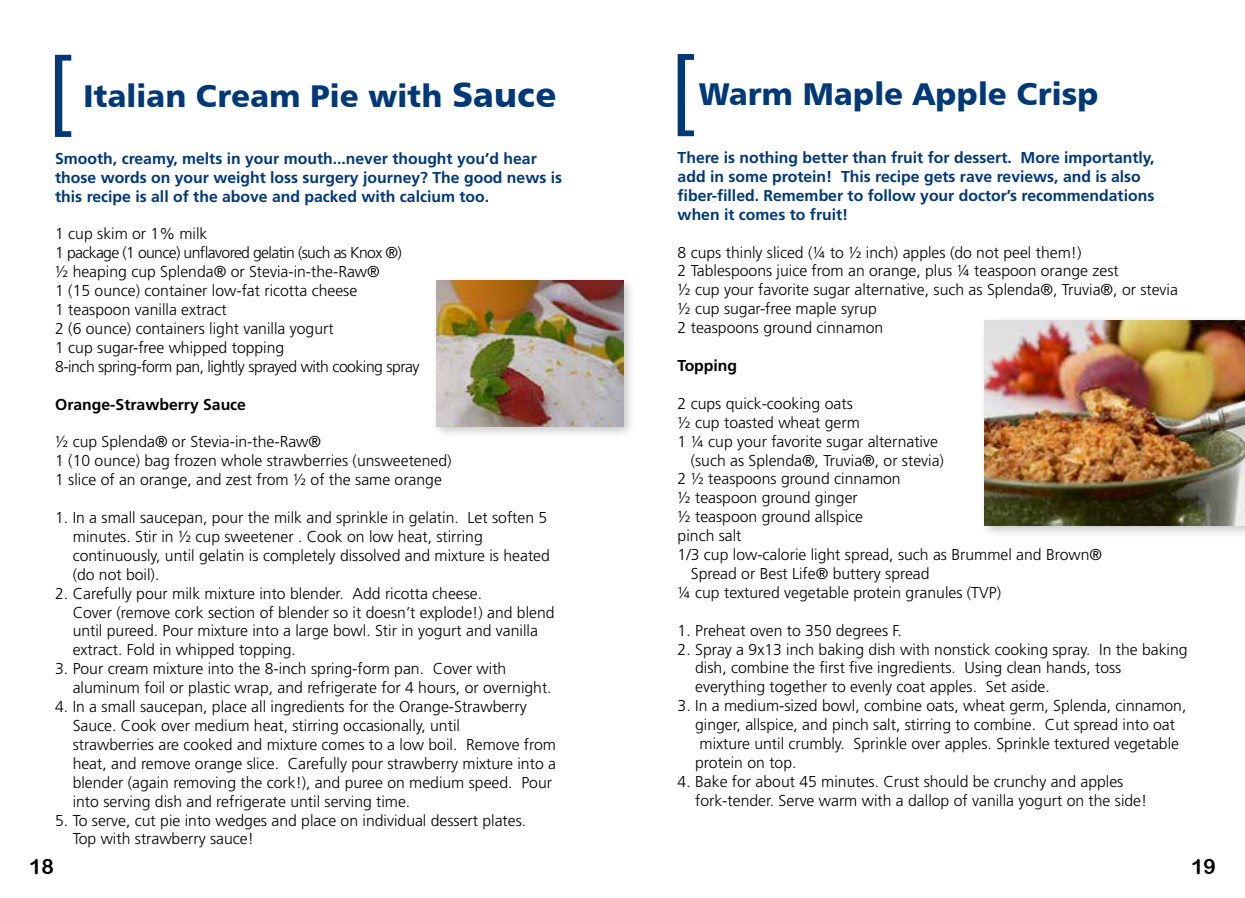
<style>
.page{position:relative;width:1245px;height:898px;background:#fff}
.page>*{position:absolute;margin:0;border:0;box-sizing:border-box;transform-origin:0 0}
.t1{font:92.75px "Humanist 777 BT Roman B";color:#003878}
.t2{font:31.5px "Humanist 777 BT Black B";color:#003878}
.t3{font:21px "Arial Rounded MT Bold";color:#000}
.t4{font:300 15.75px/18.9px "Frutiger LT Std";color:#000}
.t5{font:700 15.75px/18.9px "Frutiger LT Std";color:#003878}
.t6{font:700 15.75px "Frutiger LT Std";color:#000}
.s1{font-size:34.82px}
</style>
<div class="page">
<div style="left:978px;top:315px;width:266px;height:224px;background:#000;opacity:.23"></div>
<img style="left:984px;top:321px;width:260px;height:205px">
<div style="left:430px;top:275px;width:206px;height:165px;background:#000;opacity:.23"></div>
<img style="left:436px;top:281px;width:187px;height:145px">
<h1 class="t1" style="left:46px;top:35px;width:32px">[</h1>
<h1 class="t1" style="left:669px;top:34px;width:32px">[</h1>
<h2 class="t2" style="left:83px;top:76px;width:474px">Italian Cream Pie with <span class="s1">Sauce</span></h2>
<h2 class="t2" style="left:698px;top:73px;width:401px">Warm Maple Apple Crisp</h2>
<p class="t5" style="left:55px;top:149px;width:508px">Smooth, creamy, melts in your mouth...never thought you’d hear those words on your weight loss surgery journey? The good news is this recipe is all of the above and packed with calcium too.</p>
<p class="t4" style="left:55px;top:225px;width:366px">1 cup skim or 1% milk<br>1 package (1 ounce) unflavored gelatin (such as Knox ®)<br>½ heaping cup Splenda® or Stevia-in-the-Raw®<br>1 (15 ounce) container low-fat ricotta cheese<br>1 teaspoon vanilla extract<br>2 (6 ounce) containers light vanilla yogurt<br>1 cup sugar-free whipped topping<br>8-inch spring-form pan, lightly sprayed with cooking spray</p>
<p class="t6" style="left:55px;top:395px;width:192px">Orange-Strawberry Sauce</p>
<p class="t4" style="left:55px;top:433px;width:398px">½ cup Splenda® or Stevia-in-the-Raw®<br>1 (10 ounce) bag frozen whole strawberries (unsweetened)<br>1 slice of an orange, and zest from ½ of the same orange</p>
<p class="t4" style="left:73px;top:508px;width:478px;text-indent:-18px">1. In a small saucepan, pour the milk and sprinkle in gelatin. Let soften 5 minutes. Stir in ½ cup sweetener . Cook on low heat, stirring continuously, until gelatin is completely dissolved and mixture is heated (do not boil).</p>
<p class="t4" style="left:73px;top:584px;width:483px;text-indent:-18px">2. Carefully pour milk mixture into blender. Add ricotta cheese.<br>Cover (remove cork section of blender so it doesn’t explode!) and blend until pureed. Pour mixture into a large bowl. Stir in yogurt and vanilla extract. Fold in whipped topping.</p>
<p class="t4" style="left:73px;top:659px;width:480px;text-indent:-18px">3. Pour cream mixture into the 8-inch spring-form pan. Cover with aluminum foil or plastic wrap, and refrigerate for 4 hours, or overnight.</p>
<p class="t4" style="left:73px;top:697px;width:485px;text-indent:-18px">4. In a small saucepan, place all ingredients for the Orange-Strawberry Sauce. Cook over medium heat, stirring occasionally, until<br>strawberries are cooked and mixture comes to a low boil. Remove from heat, and remove orange slice. Carefully pour strawberry mixture into a blender (again removing the cork!), and puree on medium speed. Pour into serving dish and refrigerate until serving time.</p>
<p class="t4" style="left:73px;top:811px;width:455px;text-indent:-18px">5. To serve, cut pie into wedges and place on individual dessert plates.<br>Top with strawberry sauce!</p>
<p class="t5" style="left:677px;top:148px;width:478px">There is nothing better than fruit for dessert. More importantly, add in some protein! This recipe gets rave reviews, and is also fiber-filled. Remember to follow your doctor’s recommendations when it comes to fruit!</p>
<p class="t4" style="left:677px;top:243px;width:502px">8 cups thinly sliced (¼ to ½ inch) apples (do not peel them!)<br>2 Tablespoons juice from an orange, plus ¼ teaspoon orange zest<br>½ cup your favorite sugar alternative, such as Splenda®, Truvia®, or stevia ½ cup sugar-free maple syrup<br>2 teaspoons ground cinnamon</p>
<p class="t6" style="left:677px;top:356px;width:61px">Topping</p>
<p class="t4" style="left:677px;top:394px;width:177px">2 cups quick-cooking oats</p>
<p class="t4" style="left:677px;top:413px;width:184px">½ cup toasted wheat germ</p>
<p class="t4" style="left:677px;top:432px;width:262px">1 ¼ cup your favorite sugar alternative</p>
<p class="t4" style="left:690px;top:451px;width:255px">(such as Splenda®, Truvia®, or stevia)</p>
<p class="t4" style="left:677px;top:470px;width:224px">2 ½ teaspoons ground cinnamon</p>
<p class="t4" style="left:677px;top:489px;width:182px">½ teaspoon ground ginger</p>
<p class="t4" style="left:677px;top:507px;width:187px">½ teaspoon ground allspice</p>
<p class="t4" style="left:677px;top:526px;width:65px">pinch salt</p>
<p class="t4" style="left:677px;top:545px;width:426px">1/3 cup low-calorie light spread, such as Brummel and Brown®</p>
<p class="t4" style="left:690px;top:564px;width:240px">Spread or Best Life® buttery spread</p>
<p class="t4" style="left:677px;top:583px;width:325px">¼ cup textured vegetable protein granules (TVP)</p>
<p class="t4" style="left:677px;top:621px;width:226px">1. Preheat oven to 350 degrees F.</p>
<p class="t4" style="left:695px;top:640px;width:494px;text-indent:-18px">2. Spray a 9x13 inch baking dish with nonstick cooking spray. In the baking dish, combine the first five ingredients. Using clean hands, toss everything together to evenly coat apples. Set aside.</p>
<p class="t4" style="left:695px;top:696px;width:492px;text-indent:-18px">3. In a medium-sized bowl, combine oats, wheat germ, Splenda, cinnamon, ginger, allspice, and pinch salt, stirring to combine. Cut spread into oat mixture until crumbly. Sprinkle over apples. Sprinkle textured vegetable protein on top.</p>
<p class="t4" style="left:695px;top:772px;width:453px;text-indent:-18px">4. Bake for about 45 minutes. Crust should be crunchy and apples fork-tender. Serve warm with a dallop of vanilla yogurt on the side!</p>
<h3 class="t3" style="left:29px;top:854px;width:26px">18</h3>
<h3 class="t3" style="left:1190px;top:854px;width:26px">19</h3>
</div>
